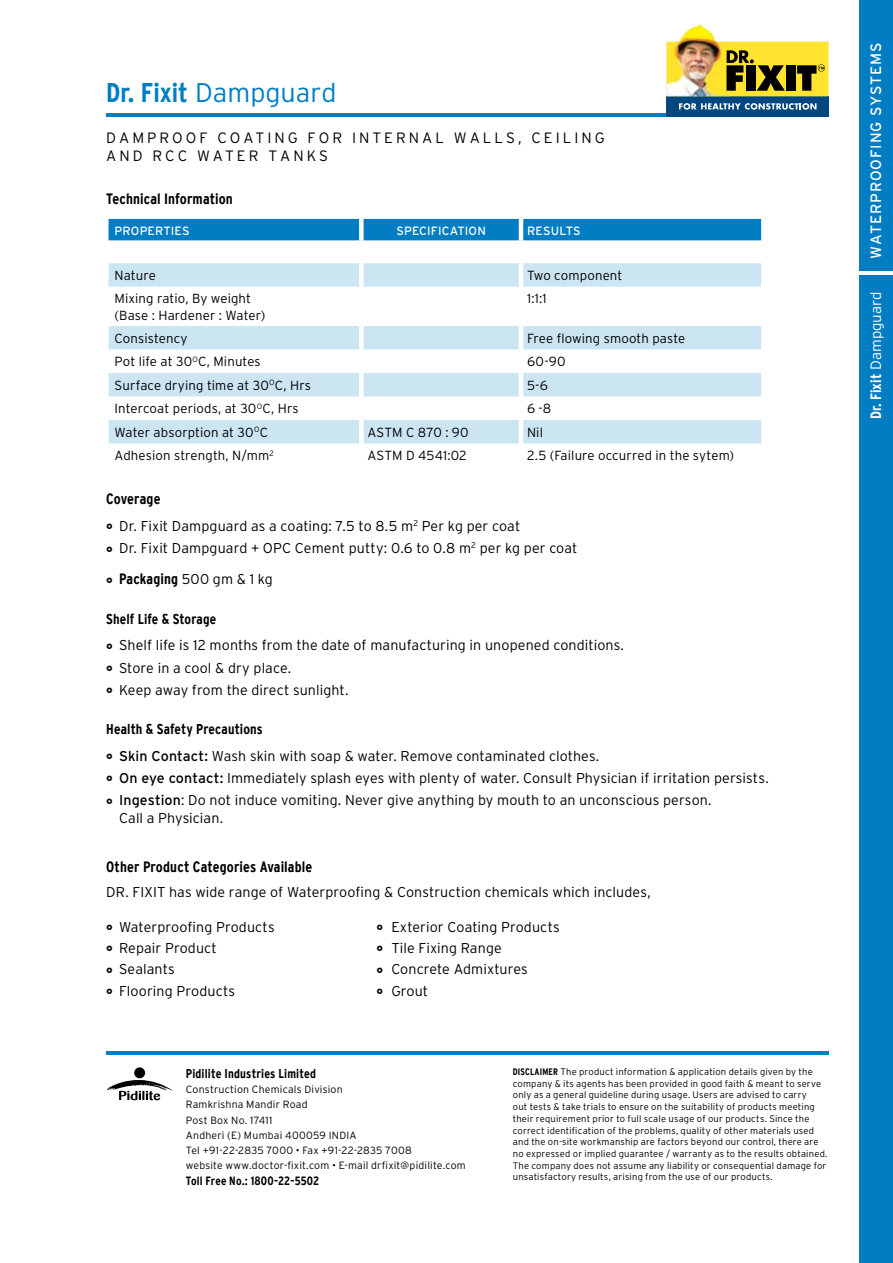
<style>
.page{position:relative;width:893px;height:1263px;background:#fff}
.page>*{position:absolute;margin:0;border:0;box-sizing:border-box;transform-origin:0 0}
.t1{font:300 27px "Interstate";color:#007dc3}
.t2{font:700 condensed 15px "Interstate";letter-spacing:.005em;color:#000}
.t3{font:300 15px/18px "Interstate";letter-spacing:.2em;color:#000}
.t4{font:15px "Interstate";letter-spacing:.05em;color:#fff}
.t5{font:300 15px "Interstate";color:#fff}
.t6{font:300 14.25px/22.2px "Interstate";letter-spacing:.005em;color:#000}
.t7{font:700 condensed 14.25px "Interstate";letter-spacing:.005em;color:#000}
.t8{font:300 13.2px/16.5px "Interstate";letter-spacing:.01em;color:#000}
.t9{font:700 condensed 12.75px "Interstate";letter-spacing:.01em;color:#000}
.t10{font:12px "Interstate";letter-spacing:.01em;color:#fff}
.t11{font:700 condensed 12px "Interstate";letter-spacing:.01em;color:#000}
.t12{font:300 10.5px/15.3px "Interstate";letter-spacing:.025em;color:#000}
.t13{font:300 9.45px/11.7px "Interstate";letter-spacing:.02em;color:#000}
.s1{font-weight:700;font-stretch:condensed}
.s2{font-weight:300;font-stretch:normal;font-size:14.25px}
.s3{font-weight:400}
</style>
<div class="page">
<div style="left:860px;top:0;width:33px;height:1263px;background:#007dc3"></div>
<hr style="left:106px;top:113px;width:722px;height:4px;background:#007dc3">
<hr style="left:858px;top:271px;width:35px;height:3px;background:#fff">
<div style="left:666px;top:96px;width:163px;height:20px;background:#00467f"></div>
<svg style="left:679px;top:103px;width:137px;height:7px"></svg>
<img style="left:666px;top:24px;width:163px;height:72px">
<div style="left:109px;top:219px;width:652px;height:22px;background:#007dc3"></div>
<svg style="left:109px;top:443px;width:652px;height:1px"></svg>
<svg style="left:109px;top:263px;width:652px;height:180px;fill:#cce5f3"></svg>
<svg style="left:109px;top:287px;width:652px;height:39px"></svg>
<div style="left:359px;top:219px;width:5px;height:22px;background:#fff"></div>
<hr style="left:519px;top:219px;width:4px;height:22px;background:#fff">
<div style="left:359px;top:263px;width:5px;height:24px;background:#fff"></div>
<hr style="left:519px;top:263px;width:4px;height:24px;background:#fff">
<div style="left:359px;top:287px;width:5px;height:39px;background:#fff"></div>
<hr style="left:519px;top:287px;width:4px;height:39px;background:#fff">
<div style="left:359px;top:326px;width:5px;height:23px;background:#fff"></div>
<hr style="left:519px;top:326px;width:4px;height:23px;background:#fff">
<div style="left:359px;top:349px;width:5px;height:24px;background:#fff"></div>
<hr style="left:519px;top:349px;width:4px;height:24px;background:#fff">
<div style="left:359px;top:373px;width:5px;height:23px;background:#fff"></div>
<hr style="left:519px;top:373px;width:4px;height:23px;background:#fff">
<div style="left:106px;top:396px;width:5px;height:24px;background:#fff"></div>
<div style="left:359px;top:396px;width:5px;height:24px;background:#fff"></div>
<hr style="left:519px;top:396px;width:4px;height:24px;background:#fff">
<div style="left:359px;top:420px;width:5px;height:23px;background:#fff"></div>
<hr style="left:519px;top:420px;width:4px;height:23px;background:#fff">
<div style="left:359px;top:443px;width:5px;height:24px;background:#fff"></div>
<hr style="left:519px;top:443px;width:4px;height:24px;background:#fff">
<hr style="left:106px;top:1051px;width:722px;height:4px;background:#007dc3">
<div style="left:134px;top:1067px;width:11px;height:11px;background:#000;border-radius:50%"></div>
<svg style="left:107px;top:1080px;width:65px;height:20px"></svg>
<h1 class="t1" style="left:106px;top:77px;width:232px"><span class="s1">Dr. Fixit</span> Dampguard</h1>
<p class="t3" style="left:106px;top:128px;width:500px">Damproof Coating for I nternal walls, Ceiling and R CC W ater Tanks</p>
<p class="t2" style="left:106px;top:191px;width:128px">Technical Information</p>
<p class="t10" style="left:115px;top:224px;width:77px">PROPERTIES</p>
<p class="t10" style="left:396px;top:224px;width:91px">SPECIFICATION</p>
<p class="t10" style="left:527px;top:224px;width:55px">RESULTS</p>
<p class="t8" style="left:115px;top:267px;width:43px">Nature</p>
<p class="t8" style="left:527px;top:267px;width:97px">Two component</p>
<p class="t8" style="left:115px;top:290px;width:152px">M ixing ratio, By weight (Base : Hardener : Water)</p>
<p class="t8" style="left:527px;top:290px;width:21px">1:1:1</p>
<p class="t8" style="left:115px;top:330px;width:75px">Consistency</p>
<p class="t8" style="left:527px;top:330px;width:160px">Free flowing smooth paste</p>
<p class="t8" style="left:115px;top:353px;width:148px">Pot life at 30<sup>O</sup>C, M inutes</p>
<p class="t8" style="left:527px;top:353px;width:40px">60-90</p>
<p class="t8" style="left:115px;top:377px;width:198px">Surface drying time at 30<sup>O</sup>C, Hrs</p>
<p class="t8" style="left:527px;top:377px;width:22px">5-6</p>
<p class="t8" style="left:115px;top:400px;width:186px">I ntercoat periods, at 30<sup>O</sup>C, Hrs</p>
<p class="t8" style="left:527px;top:400px;width:26px">6 -8</p>
<p class="t8" style="left:115px;top:424px;width:155px">Water absorption at 30<sup>O</sup>C</p>
<p class="t8" style="left:367px;top:424px;width:10px">ASTM</p>
<p class="t8" style="left:406px;top:424px;width:64px">C 870 : 90</p>
<p class="t8" style="left:527px;top:424px;width:17px">Nil</p>
<p class="t8" style="left:115px;top:447px;width:161px">Adhesion strength, N/mm<sup>2</sup></p>
<p class="t8" style="left:367px;top:447px;width:10px">ASTM</p>
<p class="t8" style="left:406px;top:447px;width:62px">D 4541:02</p>
<p class="t8" style="left:527px;top:447px;width:209px">2.5 (Failure occurred in the sytem)</p>
<p class="t2" style="left:106px;top:491px;width:56px">Coverage</p>
<p class="t6" style="left:119px;top:515px;width:460px">Dr. Fixit Dampguard as a coating: 7.5 to 8.5 m<sup>2</sup> Per kg per coat<br>Dr. Fixit Dampguard + OPC Cement putty: 0.6 to 0.8 m<sup>2</sup> per kg per coat</p>
<p class="t2" style="left:119px;top:571px;width:155px">Packaging <span class="s2">500 gm &amp; 1 kg</span></p>
<p class="t7" style="left:106px;top:611px;width:112px">Shelf Life &amp; Storage</p>
<p class="t6" style="left:119px;top:634px;width:506px">Shelf life is 12 months from the date of manufacturing in unopened conditions.<br>Store in a cool &amp; dry place.<br>Keep away from the direct sunlight.</p>
<p class="t6" style="left:119px;top:716px;width:482px;line-height:26.5px;text-indent:-13px"><span class="s1">Health &amp; Safety Precautions<br></span><span class="s3">Skin Contact:</span> Wash skin with soap &amp; water. Remove contaminated clothes.</p>
<p class="t6" style="left:119px;top:766px;width:651px"><span class="s3">On eye contact:</span> I mmediately splash eyes with plenty of water. Consult Physician if irritation persists.<br><span class="s3">Ingestion</span>: Do not induce vomiting. Never give anything by mouth to an unconscious person.</p>
<p class="t6" style="left:119px;top:807px;width:106px">Call a Physician.</p>
<p class="t2" style="left:106px;top:858px;width:208px">Other Product Categories Available</p>
<p class="t6" style="left:106px;top:881px;width:546px">DR. FIXIT has wide range of Waterproofing &amp; Construction chemicals which includes,</p>
<p class="t6" style="left:119px;top:915px;width:157px">Waterproofing Products</p>
<p class="t6" style="left:391px;top:915px;width:170px">Exterior Coating Products</p>
<p class="t6" style="left:119px;top:937px;width:99px">Repair Product</p>
<p class="t6" style="left:391px;top:937px;width:112px">Tile Fixing Range</p>
<p class="t6" style="left:119px;top:958px;width:57px">Sealants</p>
<p class="t6" style="left:391px;top:958px;width:138px">Concrete Admixtures</p>
<p class="t6" style="left:119px;top:979px;width:118px">Flooring Products</p>
<p class="t6" style="left:391px;top:979px;width:38px">Grout</p>
<p class="t9" style="left:186px;top:1066px;width:132px">Pidilite Industries Limited</p>
<p class="t12" style="left:186px;top:1081px;width:281px">Construction Chemicals Division<br>Ramkrishna Mandir Road<br>Post Box N o. 17411<br>Andheri (E) M umbai 400059 IN DIA<br>Tel +91-22-2835 7000 • Fax +91-22-2835 7008<br>website www.doctor-fixit.com • E-mail drfixit@pidilite.com</p>
<p class="t11" style="left:186px;top:1174px;width:135px">Toll Free No.: 1800-22-5502</p>
<p class="t13" style="left:513px;top:1066px;width:316px"><span class="s1">DISCLAIMER</span> The product information &amp; application details given by the company &amp; its agents has been provided in good faith &amp; meant to serve only as a general guideline during usage. Users are advised to carry<br>out tests &amp; take trials to ensure on the suitability of products meeting their requirement prior to full scale usage of our products. Since the correct identification of the problems, quality of other materials used and the on-site workmanship are factors beyond our control, there are no expressed or implied guarantee / warranty as to the results obtained.<br>The company does not assume any liability or consequential damage for unsatisfactory results, arising from the use of our products.</p>
<p class="t4" style="left:867px;top:259px;width:217px;rotate:-90deg">WATERPROOFING SYSTEMS</p>
<p class="t5" style="left:867px;top:419px;width:129px;rotate:-90deg"><span class="s1">Dr. Fixit</span> Dampguard</p>
</div>
